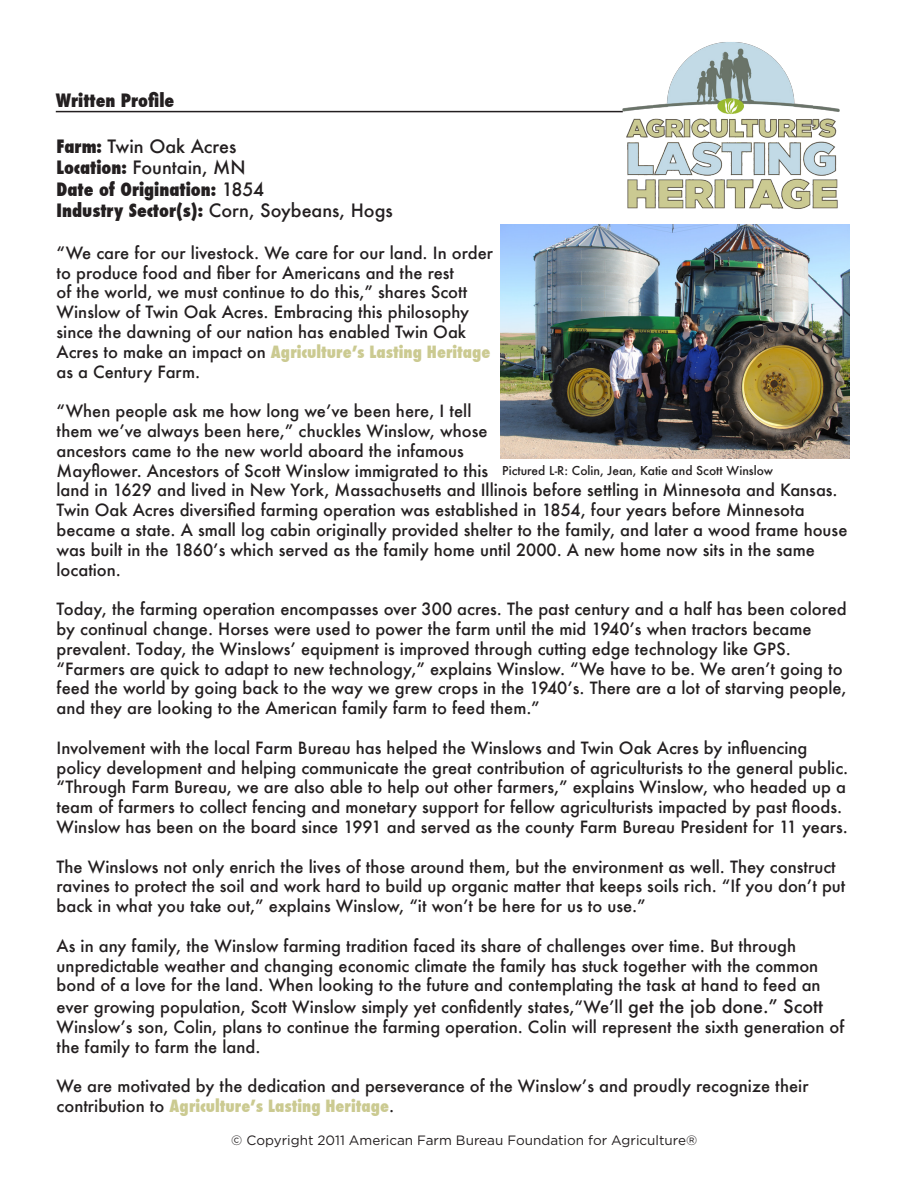
<style>
.page{position:relative;width:918px;height:1188px;background:#fff}
.page>*{position:absolute;margin:0;border:0;box-sizing:border-box;transform-origin:0 0}
.t1{font:800 condensed 18px "Futura";color:#231f20}
.t2{font:500 18px "Futura";color:#231f20}
.t3{font:500 16.5px/19.8px "Futura";color:#231f20}
.t4{font:13.5px "Gotham";color:#231f20}
.t5{font:500 12px "Futura";color:#231f20}
.s1{font-weight:800;font-stretch:condensed}
.s2{font-weight:500;font-stretch:normal}
.s3{font-weight:800;font-stretch:condensed;color:#cbca91}
.s4{font-size:18px}
</style>
<div class="page">
<hr style="left:56px;top:111px;width:567px;height:1px;background:#231f20">
<img style="left:614px;top:42px;width:226px;height:167px">
<img style="left:501px;top:225px;width:348px;height:233px">
<p class="t1" style="left:56px;top:88px;width:120px">Written Profile</p>
<p class="t2" style="left:57px;top:134px;width:181px"><span class="s1">Farm:</span> Twin Oak Acres</p>
<p class="t2" style="left:57px;top:155px;width:191px"><span class="s1">Location:</span> Fountain, MN</p>
<p class="t1" style="left:57px;top:177px;width:209px">Date of Origination: <span class="s2">1854</span></p>
<p class="t1" style="left:57px;top:199px;width:338px">Industry Sector(s): <span class="s2">Corn, Soybeans, Hogs</span></p>
<p class="t3" style="left:57px;top:243px;width:438px">“We care for our livestock. We care for our land. In order to produce food and fiber for Americans and the rest<br>of the world, we must continue to do this,” shares Scott Winslow of Twin Oak Acres. Embracing this philosophy since the dawning of our nation has enabled Twin Oak Acres to make an impact on <span class="s3">Agriculture’s Lasting Heritage </span>as a Century Farm.</p>
<p class="t3" style="left:57px;top:401px;width:792px">“When people ask me how long we’ve been here, I tell<br>them we’ve always been here,” chuckles Winslow, whose<br>ancestors came to the new world aboard the infamous<br>Mayflower. Ancestors of Scott Winslow immigrated to this<br>land in 1629 and lived in New York, Massachusetts and Illinois before settling in Minnesota and Kansas.<br>Twin Oak Acres diversified farming operation was established in 1854, four years before Minnesota became a state. A small log cabin originally provided shelter to the family, and later a wood frame house was built in the 1860’s which served as the family home until 2000. A new home now sits in the same location.</p>
<p class="t3" style="left:57px;top:599px;width:792px">Today, the farming operation encompasses over 300 acres. The past century and a half has been colored by continual change. Horses were used to power the farm until the mid 1940’s when tractors became prevalent. Today, the Winslows’ equipment is improved through cutting edge technology like GPS. “Farmers are quick to adapt to new technology,” explains Winslow. “We have to be. We aren’t going to feed the world by going back to the way we grew crops in the 1940’s. There are a lot of starving people, and they are looking to the American family farm to feed them.”</p>
<p class="t3" style="left:57px;top:738px;width:793px">Involvement with the local Farm Bureau has helped the Winslows and Twin Oak Acres by influencing policy development and helping communicate the great contribution of agriculturists to the general public. “Through Farm Bureau, we are also able to help out other farmers,” explains Winslow, who headed up a team of farmers to collect fencing and monetary support for fellow agriculturists impacted by past floods.<br>Winslow has been on the board since 1991 and served as the county Farm Bureau President for 11 years.</p>
<p class="t3" style="left:57px;top:856px;width:790px">The Winslows not only enrich the lives of those around them, but the environment as well. They construct ravines to protect the soil and work hard to build up organic matter that keeps soils rich. “If you don’t put back in what you take out,” explains Winslow, “it won’t be here for us to use.”</p>
<p class="t3" style="left:57px;top:936px;width:766px">As in any family, the Winslow farming tradition faced its share of challenges over time. But through unpredictable weather and changing economic climate the family has stuck together with the common bond of a love for the land. When looking to the future and contemplating the task at hand to feed an</p>
<p class="t3" style="left:57px;top:997px;width:789px">ever growing population, Scott Winslow simply yet confidently states,“We’ll <span class="s4">get the job done.” Scott<br></span>Winslow’s son, Colin, plans to continue the farming operation. Colin will represent the sixth generation of the family to farm the land.</p>
<p class="t3" style="left:57px;top:1076px;width:754px">We are motivated by the dedication and perseverance of the Winslow’s and proudly recognize their contribution to <span class="s3">Agriculture’s Lasting Heritage</span>.</p>
<p class="t4" style="left:231px;top:1133px;width:467px">© Copyright 2011 American Farm Bureau Foundation for Agriculture®</p>
<p class="t5" style="left:502px;top:463px;width:272px">Pictured L-R: Colin, Jean, Katie and Scott Winslow</p>
</div>
